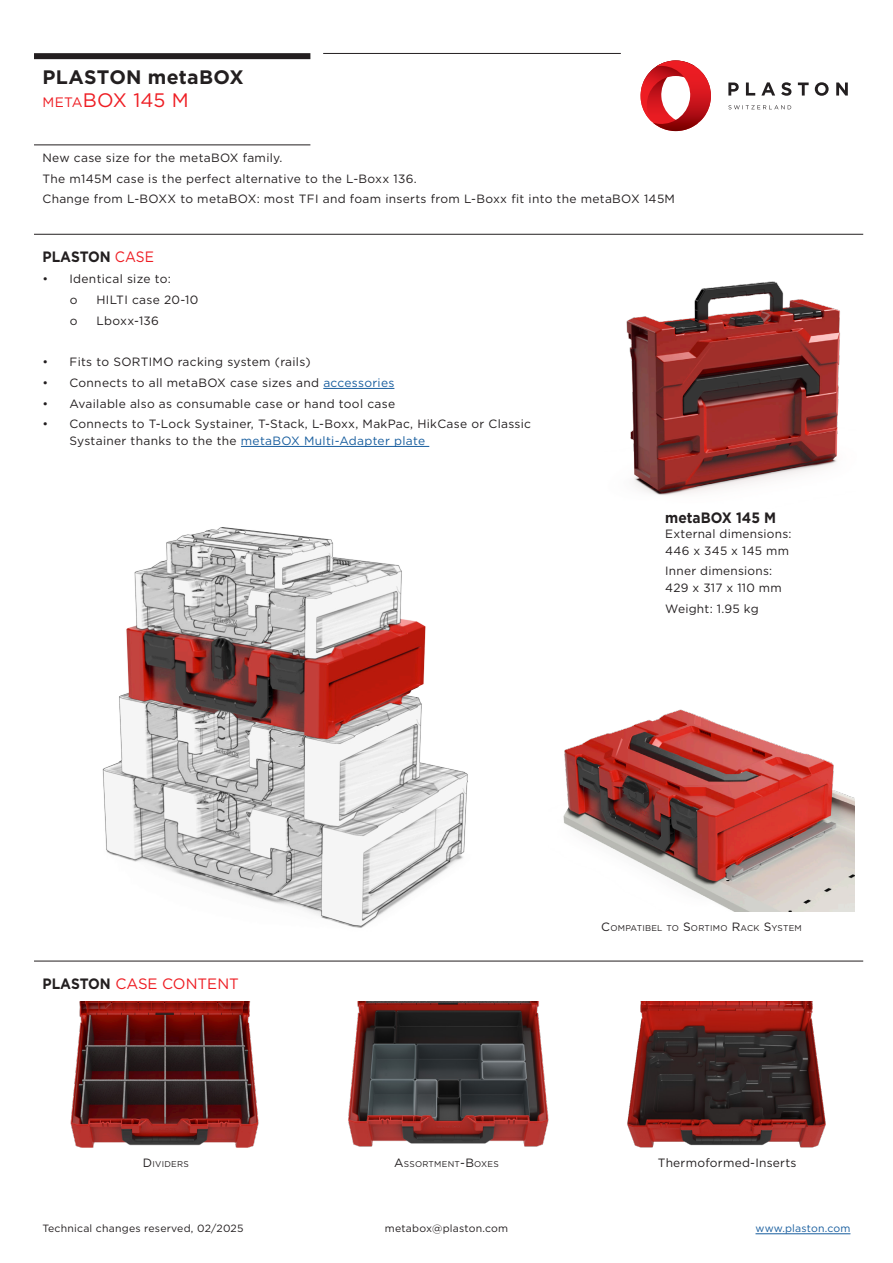
<style>
.page{position:relative;width:893px;height:1263px;background:#fff}
.page>*{position:absolute;margin:0;border:0;box-sizing:border-box;transform-origin:0 0}
.t1{font:700 19.5px/22.5px "Gotham";letter-spacing:.015em;color:#231f20}
.t2{font:700 15px "Gotham";color:#231f20;scale:.92 1}
.t3{font:15px "Gotham";color:#ee1d23}
.t4{font:12px/20.7px "Gotham";letter-spacing:.025em;color:#231f20}
.t5{font:10.5px "Gotham";letter-spacing:.02em;color:#231f20}
.t6{font:10.5px "Gotham";letter-spacing:.015em;color:#175d9e}
.t7{font:8.4px "Gotham";letter-spacing:.03em;color:#231f20}
.s1{font-weight:400;font-size:13.65px;color:#ee1d23}
.s2{font-weight:400;color:#ee1d23}
.s3{color:#175d9e}
.s4{font-weight:700;color:#231f20}
.s5{font-size:12px}
</style>
<div class="page">
<svg style="left:728px;top:82px;width:120px;height:14px"></svg>
<svg style="left:728px;top:105px;width:63px;height:4px"></svg>
<img style="left:640px;top:69px;width:13px;height:54px">
<img style="left:653px;top:61px;width:58px;height:70px">
<hr style="left:323px;top:53px;width:298px;height:1px;background:#231f20">
<div style="left:34px;top:53px;width:276px;height:6px;background:#231f20"></div>
<hr style="left:34px;top:145px;width:276px;height:1px;background:#231f20">
<hr style="left:34px;top:234px;width:829px;height:1px;background:#231f20">
<hr style="left:34px;top:961px;width:829px;height:1px;background:#231f20">
<img style="left:626px;top:281px;width:214px;height:214px">
<img style="left:102px;top:527px;width:366px;height:401px">
<img style="left:563px;top:709px;width:292px;height:202px">
<img style="left:627px;top:1001px;width:199px;height:147px">
<img style="left:348px;top:1001px;width:201px;height:146px">
<img style="left:70px;top:1001px;width:189px;height:147px">
<hr style="left:755px;top:1233px;width:95px;height:1px;background:#175d9e">
<hr style="left:323px;top:388px;width:71px;height:1px;background:#175d9e">
<hr style="left:241px;top:446px;width:188px;height:1px;background:#175d9e">
<h1 class="t1" style="left:43px;top:66px;width:203px">PLASTON metaBOX<br><span class="s1">META</span><span class="s2">BOX 145 M</span></h1>
<p class="t4" style="left:43px;top:147px;width:634px">New case size for the metaBOX family.<br>The m145M case is the perfect alternative to the L-Boxx 136.<br>Change from L-BOXX to metaBOX: most TFI and foam inserts from L-Boxx fit into the metaBOX 145M</p>
<p class="t2" style="left:43px;top:248px;width:123px">PLASTON <span class="s2">CASE</span></p>
<p class="t4" style="left:70px;top:268px;width:103px;text-indent:-27px">• Identical size to: o</p>
<p class="t4" style="left:97px;top:289px;width:103px">HILTI case 20-10</p>
<p class="t4" style="left:70px;top:310px;width:9px">o</p>
<p class="t4" style="left:97px;top:310px;width:64px">Lboxx-136</p>
<p class="t4" style="left:43px;top:351px;width:270px">• Fits to SORTIMO racking system (rails)</p>
<p class="t4" style="left:43px;top:372px;width:353px">• Connects to all metaBOX case sizes and <span class="s3">accessories</span></p>
<p class="t4" style="left:43px;top:393px;width:354px">• Available also as consumable case or hand tool case</p>
<p class="t4" style="left:70px;top:416px;width:463px;line-height:16.5px;text-indent:-27px">• Connects to T-Lock Systainer, T-Stack, L-Boxx, MakPac, HikCase or Classic<br>Systainer thanks to the the <span class="s3">metaBOX Multi-Adapter plate</span></p>
<p class="t2" style="left:665px;top:509px;width:122px">metaBOX 145 M</p>
<p class="t4" style="left:665px;top:525px;width:128px;line-height:16.5px">External dimensions:<br>446 x 345 x 145 mm</p>
<p class="t4" style="left:665px;top:563px;width:118px;line-height:16.5px">Inner dimensions:<br>429 x 317 x 110 mm</p>
<p class="t4" style="left:665px;top:598px;width:95px">Weight: 1.95 kg</p>
<p class="t3" style="left:43px;top:975px;width:198px"><span class="s4">PLASTON</span> CASE CONTENT</p>
<p class="t7" style="left:601px;top:924px;width:202px"><span class="s5">C</span>OMPATIBEL TO <span class="s5">S</span>ORTIMO <span class="s5">R</span>ACK <span class="s5">S</span>YSTEM</p>
<p class="t7" style="left:143px;top:1160px;width:47px"><span class="s5">D</span>IVIDERS</p>
<p class="t7" style="left:394px;top:1160px;width:106px"><span class="s5">A</span>SSORTMENT<span class="s5">-B</span>OXES</p>
<p class="t4" style="left:658px;top:1152px;width:140px">Thermoformed-Inserts</p>
<p class="t5" style="left:43px;top:1223px;width:203px">Technical changes reserved, 02/2025</p>
<p class="t6" style="left:755px;top:1223px;width:96px">www.plaston.com</p>
<p class="t5" style="left:385px;top:1223px;width:125px">metabox@plaston.com</p>
</div>
